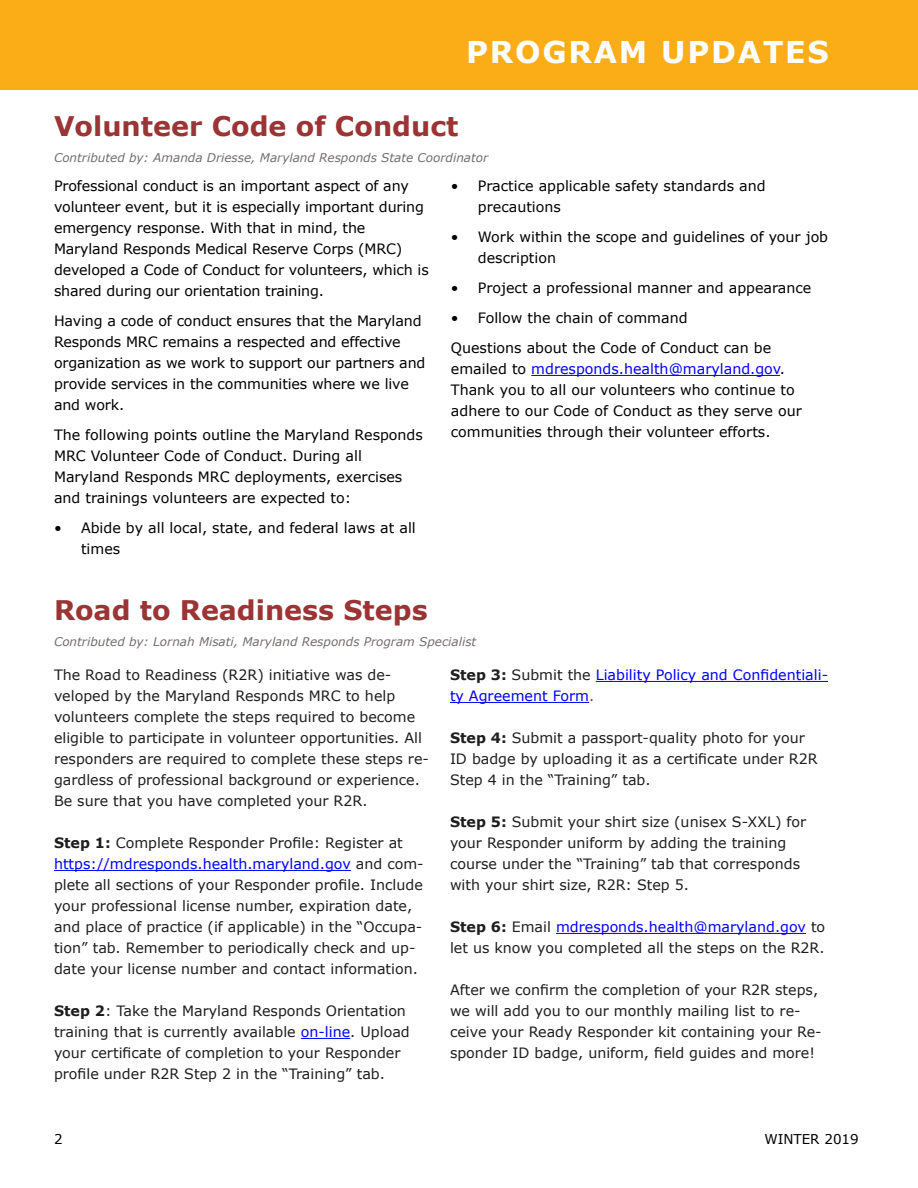
<style>
.page{position:relative;width:918px;height:1188px;background:#fff}
.page>*{position:absolute;margin:0;border:0;box-sizing:border-box;transform-origin:0 0}
.t1{font:700 30px "Verdana";letter-spacing:.06em;color:#fff}
.t2{font:700 27px "Verdana";color:#9b3434}
.t3{font:14.25px/21px "Verdana";color:#1e1e1f}
.t4{font:14.25px/21px "Verdana";color:#000}
.t5{font:14.25px/21px "Verdana";color:#00f}
.t6{font:13.5px "Verdana";color:#000}
.t7{font:italic 12px "Verdana";color:#746d6d}
.s1{color:#00f}
.s2{font-weight:700}
.s3{font-weight:700;color:#1e1e1f}
.s4{color:#1e1e1f}
.s5{color:#9b3434}
</style>
<div class="page">
<div style="left:0;top:0;width:918px;height:90px;background:#fbad18"></div>
<hr style="left:531px;top:375px;width:249px;height:1px;background:#00f">
<hr style="left:54px;top:870px;width:297px;height:1px;background:#00f">
<hr style="left:301px;top:1038px;width:49px;height:1px;background:#00f">
<hr style="left:596px;top:681px;width:232px;height:1px;background:#00f">
<hr style="left:450px;top:702px;width:139px;height:1px;background:#00f">
<hr style="left:556px;top:933px;width:250px;height:1px;background:#00f">
<h1 class="t1" style="left:466px;top:30px;width:364px">PROGRAM UPDATES</h1>
<h2 class="t2" style="left:54px;top:107px;width:406px">Volunteer Code of Conduct</h2>
<p class="t7" style="left:54px;top:149px;width:436px">Contributed by: Amanda Driesse, Maryland Responds State Coordinator</p>
<p class="t4" style="left:54px;top:175px;width:376px">Professional conduct is an important aspect of any volunteer event, but it is especially important during emergency response. With that in mind, the Maryland Responds Medical Reserve Corps (MRC) developed a Code of Conduct for volunteers, which is shared during our orientation training.</p>
<p class="t4" style="left:54px;top:310px;width:373px">Having a code of conduct ensures that the Maryland Responds MRC remains a respected and effective organization as we work to support our partners and provide services in the communities where we live and work.</p>
<p class="t4" style="left:54px;top:424px;width:370px">The following points outline the Maryland Responds MRC Volunteer Code of Conduct. During all Maryland Responds MRC deployments, exercises and trainings volunteers are expected to:</p>
<p class="t4" style="left:81px;top:517px;width:336px;text-indent:-27px">• Abide by all local, state, and federal laws at all times</p>
<p class="t4" style="left:478px;top:175px;width:289px;text-indent:-27px">• Practice applicable safety standards and precautions</p>
<p class="t4" style="left:478px;top:226px;width:352px;text-indent:-27px">• Work within the scope and guidelines of your job description</p>
<p class="t4" style="left:451px;top:277px;width:362px">• Project a professional manner and appearance</p>
<p class="t4" style="left:451px;top:303px;width:322px;line-height:30px">• Follow the chain of command<br>Questions about the Code of Conduct can be</p>
<p class="t4" style="left:451px;top:358px;width:352px">emailed to <span class="s1">mdresponds.health@maryland.gov</span>.<br>Thank you to all our volunteers who continue to adhere to our Code of Conduct as they serve our communities through their volunteer efforts.</p>
<h2 class="t2" style="left:54px;top:591px;width:375px">Road to Readiness Steps</h2>
<p class="t7" style="left:54px;top:633px;width:424px">Contributed by: Lornah Misati, Maryland Responds Program Specialist</p>
<p class="t3" style="left:54px;top:664px;width:376px">The Road to Readiness (R2R) initiative was de&shy;veloped by the Maryland Responds MRC to help volunteers complete the steps required to become eligible to participate in volunteer opportunities. All responders are required to complete these steps re&shy;gardless of professional background or experience.<br>Be sure that you have completed your R2R.</p>
<p class="t3" style="left:54px;top:832px;width:371px"><span class="s2">Step 1:</span> Complete Responder Profile: Register at <span class="s1">https://mdresponds.health.maryland.gov</span> and com&shy;plete all sections of your Responder profile. Include your professional license number, expiration date, and place of practice (if applicable) in the “Occupa&shy;tion” tab. Remember to periodically check and up&shy;date your license number and contact information.</p>
<p class="t3" style="left:54px;top:1000px;width:357px"><span class="s2">Step 2</span>: Take the Maryland Responds Orientation training that is currently available <span class="s1">on-line</span>. Upload your certificate of completion to your Responder profile under R2R Step 2 in the “Training” tab.</p>
<p class="t5" style="left:450px;top:664px;width:380px"><span class="s3">Step 3:</span> <span class="s4">Submit the</span> Liability Policy and Confidentiali&shy;ty Agreement Form<span class="s5">.</span></p>
<p class="t3" style="left:450px;top:727px;width:369px"><span class="s2">Step 4:</span> Submit a passport-quality photo for your<br>ID badge by uploading it as a certificate under R2R<br>Step 4 in the “Training” tab.</p>
<p class="t3" style="left:450px;top:811px;width:358px"><span class="s2">Step 5:</span> Submit your shirt size (unisex S-XXL) for your Responder uniform by adding the training course under the “Training” tab that corresponds with your shirt size, R2R: Step 5.</p>
<p class="t3" style="left:450px;top:916px;width:377px"><span class="s2">Step 6:</span> Email <span class="s1">mdresponds.health@maryland.gov</span> to let us know you completed all the steps on the R2R.</p>
<p class="t3" style="left:450px;top:979px;width:373px">After we confirm the completion of your R2R steps, we will add you to our monthly mailing list to re&shy;ceive your Ready Responder kit containing your Re&shy;sponder ID badge, uniform, field guides and more!</p>
<p class="t6" style="left:54px;top:1130px;width:10px">2</p>
<p class="t6" style="left:764px;top:1130px;width:96px">WINTER 2019</p>
</div>
